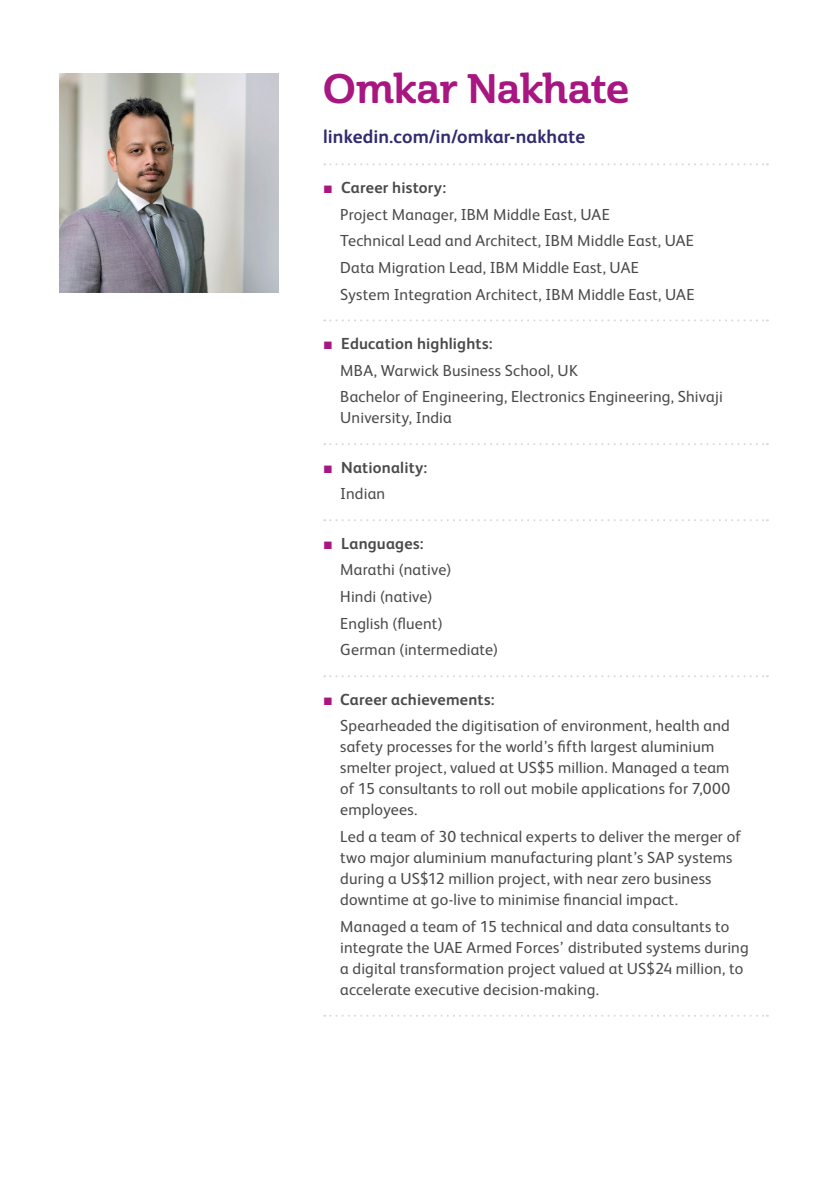
<style>
.page{position:relative;width:840px;height:1191px;background:#fff}
.page>*{position:absolute;margin:0;border:0;box-sizing:border-box;transform-origin:0 0}
.t1{font:40px "Cabrito Semi Nor Bol";letter-spacing:-.01em;color:#a71681}
.t2{font:700 19px "FS Albert";letter-spacing:.005em;color:#312a6f}
.t3{font:16px/26.6px "FS Albert";letter-spacing:.01em;color:#4a4a49}
.t4{font:700 16px/26.6px "FS Albert";letter-spacing:.01em;color:#4a4a49}
.s1{font-family:"Arial";color:#a71681}
.s2{font-weight:700}
.s3{font-family:"Arial";font-weight:400;color:#a71681}
.s4{font-weight:400}
</style>
<div class="page">
<svg style="left:324px;top:163px;width:443px;height:2px"></svg>
<svg style="left:324px;top:319px;width:443px;height:2px"></svg>
<svg style="left:324px;top:443px;width:443px;height:2px"></svg>
<svg style="left:324px;top:519px;width:443px;height:2px"></svg>
<svg style="left:324px;top:675px;width:443px;height:2px"></svg>
<svg style="left:324px;top:1015px;width:443px;height:1px"></svg>
<img style="left:59px;top:74px;width:219px;height:219px">
<h1 class="t1" style="left:323px;top:63px;width:307px">Omkar Nakhate</h1>
<p class="t2" style="left:323px;top:124px;width:263px">linkedin.com/in/omkar-nakhate</p>
<p class="t3" style="left:340px;top:173px;width:355px;text-indent:-17px"><span class="s1">■</span> <span class="s2">Career history:<br></span>Project Manager, IBM Middle East, UAE<br>Technical Lead and Architect, IBM Middle East, UAE Data Migration Lead, IBM Middle East, UAE<br>System Integration Architect, IBM Middle East, UAE</p>
<p class="t3" style="left:340px;top:329px;width:384px;text-indent:-17px"><span class="s1">■</span> <span class="s2">Education highlights:<br></span>MBA, Warwick Business School, UK<br>Bachelor of Engineering, Electronics Engineering, Shivaji</p>
<p class="t3" style="left:340px;top:404px;width:113px">University, India</p>
<p class="t4" style="left:340px;top:453px;width:89px;text-indent:-17px"><span class="s3">■</span> Nationality:<br><span class="s4">Indian</span></p>
<p class="t3" style="left:340px;top:529px;width:159px;text-indent:-17px"><span class="s1">■</span> <span class="s2">Languages:<br></span>Marathi (native)<br>Hindi (native)<br>English (fluent)<br>German (intermediate)</p>
<p class="t3" style="left:340px;top:685px;width:391px;text-indent:-17px"><span class="s1">■</span> <span class="s2">Career achievements:<br></span>Spearheaded the digitisation of environment, health and</p>
<p class="t3" style="left:340px;top:735px;width:391px;line-height:21px">safety processes for the world’s fifth largest aluminium smelter project, valued at US$5 million. Managed a team of 15 consultants to roll out mobile applications for 7,000 employees.</p>
<p class="t3" style="left:340px;top:825px;width:402px;line-height:21px">Led a team of 30 technical experts to deliver the merger of two major aluminium manufacturing plant’s SAP systems during a US$12 million project, with near zero business downtime at go-live to minimise financial impact.</p>
<p class="t3" style="left:340px;top:915px;width:410px;line-height:21px">Managed a team of 15 technical and data consultants to integrate the UAE Armed Forces’ distributed systems during a digital transformation project valued at US$24 million, to accelerate executive decision-making.</p>
</div>
